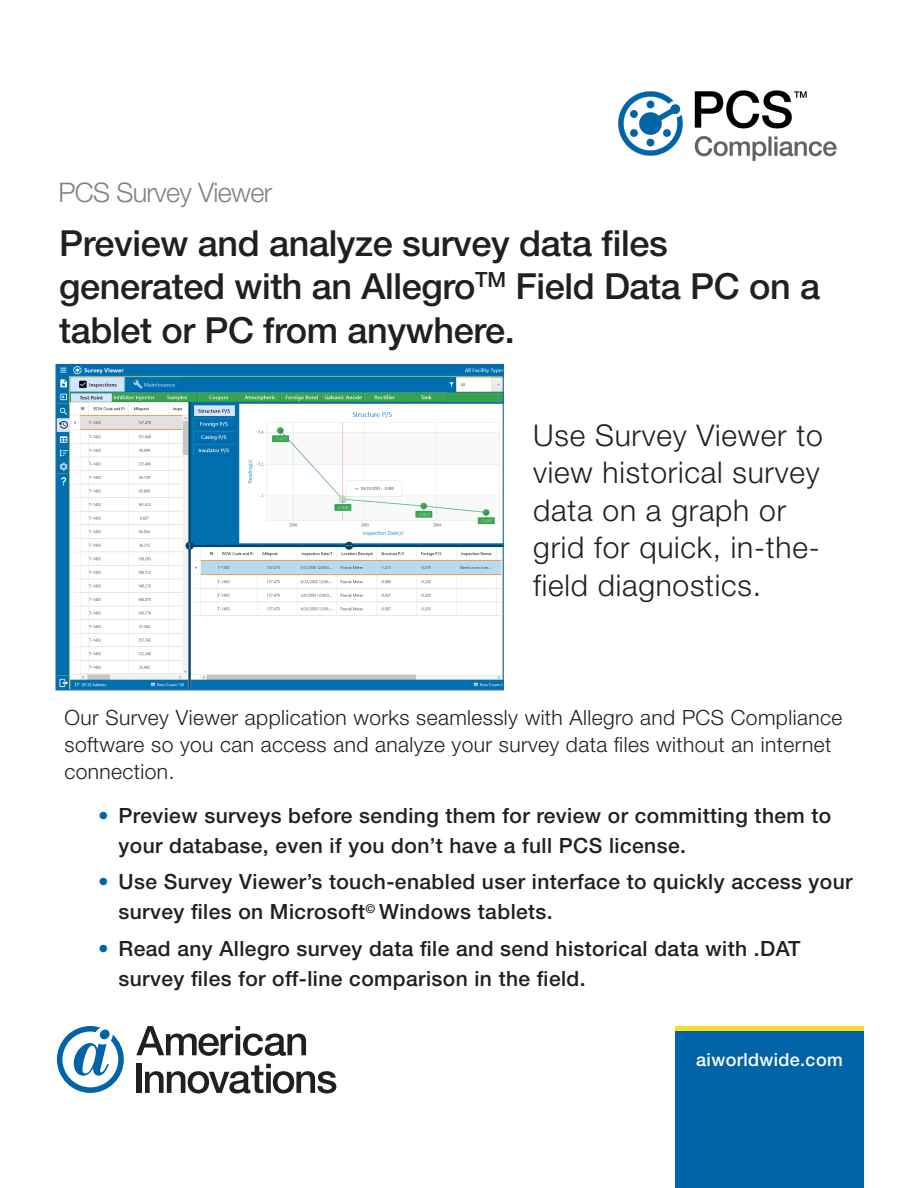
<style>
.page{position:relative;width:918px;height:1188px;background:#fff}
.page>*{position:absolute;margin:0;border:0;box-sizing:border-box;transform-origin:0 0}
.t1{font:500 36px/43.5px "Helvetica Neue LT Std";letter-spacing:-.01em;color:#231f20}
.t2{font:300 30px/37.5px "Helvetica Neue LT Std";letter-spacing:.025em;color:#231f20}
.t3{font:300 27px "Helvetica Neue LT Std";letter-spacing:-.025em;color:#808285}
.t4{font:500 21px/30px "Helvetica Neue LT Std";letter-spacing:.02em;color:#231f20}
.Intro_P{font:300 21px/27px "Helvetica Neue LT Std";letter-spacing:.02em;color:#231f20}
.t5{font:500 18px "Helvetica Neue LT Std";letter-spacing:.02em;color:#fff}
.s1{color:#0164a9}
</style>
<div class="page">
<div style="left:675px;top:1030px;width:189px;height:158px;background:#0164a9"></div>
<svg style="left:136px;top:1026px;width:170px;height:30px"></svg>
<div style="left:136px;top:1064px;width:5px;height:29px;background:#231f20"></div>
<svg style="left:145px;top:1064px;width:191px;height:30px"></svg>
<svg style="left:57px;top:1026px;width:67px;height:67px"></svg>
<div style="left:100px;top:1030px;width:10px;height:9px;background:#0164a9;border-radius:50%"></div>
<hr style="left:675px;top:1026px;width:189px;height:4px;background:#fae018">
<img style="left:618px;top:90px;width:219px;height:71px">
<img style="left:58px;top:366px;width:444px;height:322px">
<div style="left:56px;top:364px;width:448px;height:326px;border:1px solid #1965aa"></div>
<h1 class="t3" style="left:58px;top:176px;width:215px">PCS Survey Viewer</h1>
<h1 class="t1" style="left:59px;top:221px;width:762px">Preview and analyze survey data files generated with an Allegro<sup>TM</sup> Field Data PC on a tablet or PC from anywhere.</h1>
<h1 class="t2" style="left:533px;top:416px;width:291px">Use Survey Viewer to view historical survey data on a graph or grid for quick, in-the&shy;field diagnostics.</h1>
<p class="Intro_P" style="left:64px;top:704px;width:779px">Our Survey Viewer application works seamlessly with Allegro and PCS Compliance software so you can access and analyze your survey data files without an internet connection.</p>
<p class="t4" style="left:118px;top:800px;width:714px;text-indent:-20px"><span class="s1">•</span> Preview surveys before sending them for review or committing them to your database, even if you don’t have a full PCS license.</p>
<p class="t4" style="left:118px;top:867px;width:736px;text-indent:-20px"><span class="s1">•</span> Use Survey Viewer’s touch-enabled user interface to quickly access your survey files on Microsoft<sup>©</sup> Windows tablets.</p>
<p class="t4" style="left:118px;top:934px;width:684px;text-indent:-20px"><span class="s1">•</span> Read any Allegro survey data file and send historical data with .DAT survey files for off-line comparison in the field.</p>
<p class="t5" style="left:696px;top:1049px;width:148px">aiworldwide.com</p>
</div>
